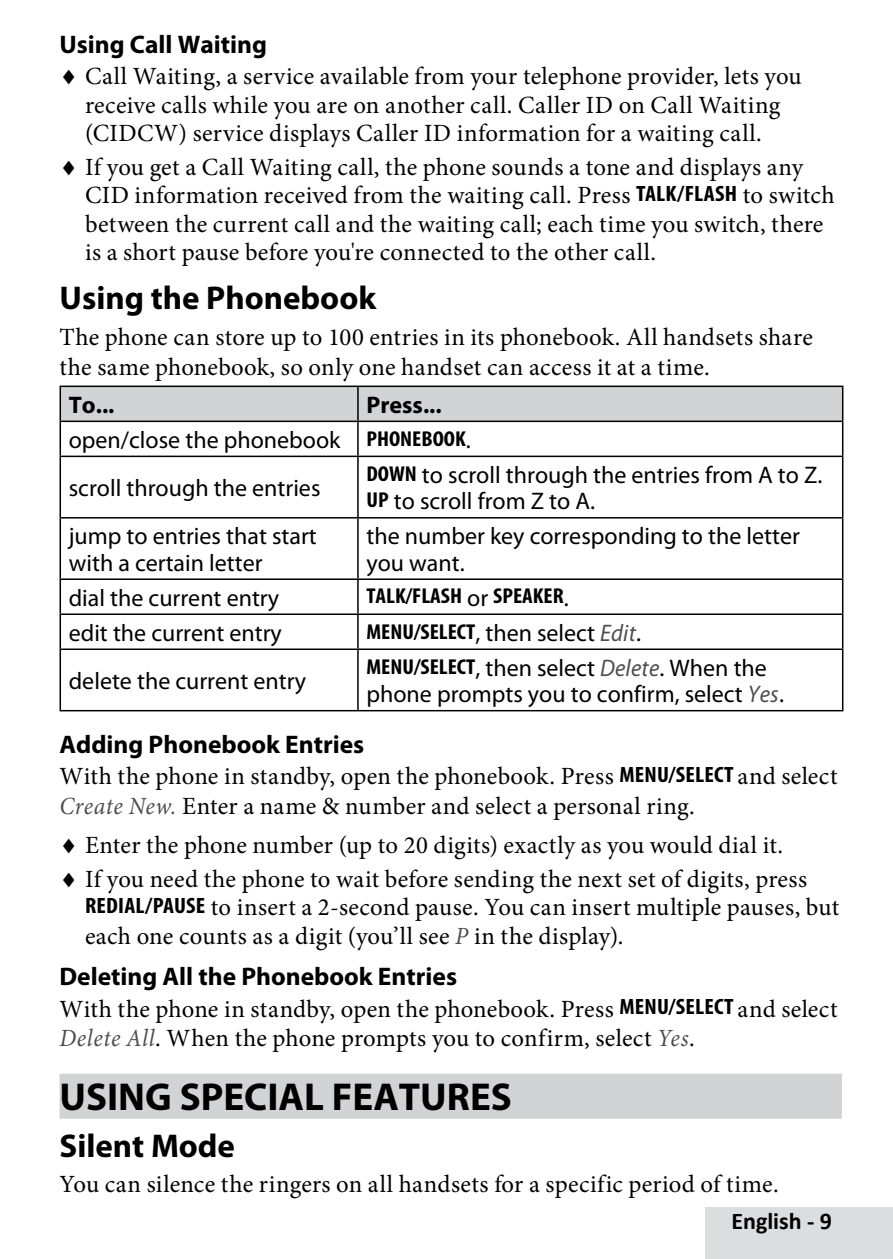
<style>
.page{position:relative;width:893px;height:1259px;background:#fff}
.page>*{position:absolute;margin:0;border:0;box-sizing:border-box;transform-origin:0 0}
.t1{font:700 39px "Myriad Pro";color:#000}
.t2{font:700 33px "Myriad Pro";color:#000}
.t3{font:700 25.5px "Myriad Pro";color:#000}
.t4{font:24.6px/28.5px "Minion Pro";letter-spacing:.01em;color:#000}
.t5{font:24px/26.4px "Myriad Pro";color:#000}
.t6{font:700 24px "Calibri";color:#000}
.t7{font:700 24px "Myriad Pro";color:#000}
.t8{font:700 condensed 21.6px "Myriad Pro";color:#000;scale:1.08 1}
.s1{font-family:"Myriad Pro";font-weight:700;font-stretch:condensed;font-size:22.2px}
.s2{font-weight:700}
.s3{font-weight:700;font-stretch:condensed;font-size:21.6px}
.s4{font-weight:400;font-stretch:normal;font-size:24px}
.s5{font-style:italic;color:#4d4d4f}
</style>
<div class="page">
<div style="left:706px;top:1208px;width:187px;height:51px;background:#dcddde"></div>
<div style="left:60px;top:1073px;width:782px;height:45px;background:#d1d3d4"></div>
<div style="left:61px;top:387px;width:781px;height:33px;background:#d1d3d4"></div>
<hr style="left:60px;top:385px;width:298px;height:2px;background:#000">
<hr style="left:60px;top:387px;width:1px;height:33px;background:#000">
<hr style="left:358px;top:385px;width:485px;height:2px;background:#000">
<hr style="left:357px;top:387px;width:2px;height:33px;background:#000">
<hr style="left:842px;top:387px;width:1px;height:33px;background:#000">
<hr style="left:60px;top:420px;width:298px;height:2px;background:#000">
<hr style="left:60px;top:422px;width:1px;height:33px;background:#000">
<hr style="left:358px;top:420px;width:485px;height:2px;background:#000">
<hr style="left:357px;top:422px;width:2px;height:33px;background:#000">
<hr style="left:842px;top:422px;width:1px;height:33px;background:#000">
<hr style="left:60px;top:455px;width:298px;height:2px;background:#000">
<hr style="left:60px;top:457px;width:1px;height:60px;background:#000">
<hr style="left:358px;top:455px;width:485px;height:2px;background:#000">
<hr style="left:357px;top:457px;width:2px;height:60px;background:#000">
<hr style="left:842px;top:457px;width:1px;height:60px;background:#000">
<hr style="left:60px;top:517px;width:298px;height:1px;background:#000">
<hr style="left:60px;top:518px;width:1px;height:60px;background:#000">
<hr style="left:358px;top:517px;width:485px;height:1px;background:#000">
<hr style="left:357px;top:518px;width:2px;height:60px;background:#000">
<hr style="left:842px;top:518px;width:1px;height:60px;background:#000">
<hr style="left:60px;top:578px;width:298px;height:2px;background:#000">
<hr style="left:60px;top:580px;width:1px;height:33px;background:#000">
<hr style="left:358px;top:578px;width:485px;height:2px;background:#000">
<hr style="left:357px;top:580px;width:2px;height:33px;background:#000">
<hr style="left:842px;top:580px;width:1px;height:33px;background:#000">
<hr style="left:60px;top:613px;width:298px;height:2px;background:#000">
<hr style="left:60px;top:615px;width:1px;height:33px;background:#000">
<hr style="left:358px;top:613px;width:485px;height:2px;background:#000">
<hr style="left:357px;top:615px;width:2px;height:33px;background:#000">
<hr style="left:842px;top:615px;width:1px;height:33px;background:#000">
<hr style="left:60px;top:648px;width:298px;height:2px;background:#000">
<hr style="left:60px;top:650px;width:1px;height:60px;background:#000">
<hr style="left:358px;top:648px;width:485px;height:2px;background:#000">
<hr style="left:357px;top:650px;width:2px;height:60px;background:#000">
<hr style="left:842px;top:650px;width:1px;height:60px;background:#000">
<hr style="left:60px;top:710px;width:298px;height:1px;background:#000">
<hr style="left:358px;top:710px;width:485px;height:1px;background:#000">
<p class="t3" style="left:60px;top:28px;width:209px">Using Call Waiting</p>
<p class="t4" style="left:60px;top:62px;width:744px;text-align:center">♦ Call Waiting, a service available from your telephone provider, lets you receive calls while you are on another call. Caller ID on Call Waiting (CIDCW) service displays Caller ID information for a waiting call.</p>
<p class="t4" style="left:85px;top:153px;width:751px;text-indent:-26px">♦ If you get a Call Waiting call, the phone sounds a tone and displays any CID information received from the waiting call. Press <span class="s1">TALK/FLASH</span> to switch between the current call and the waiting call; each time you switch, there is a short pause before you're connected to the other call.</p>
<h2 class="t2" style="left:60px;top:276px;width:318px">Using the Phonebook</h2>
<p class="t4" style="left:60px;top:322px;width:755px;line-height:29.7px">The phone can store up to 100 entries in its phonebook. All handsets share the same phonebook, so only one handset can access it at a time.</p>
<p class="t7" style="left:69px;top:389px;width:47px">To...</p>
<p class="t5" style="left:69px;top:387px;width:403px;line-height:35.1px;text-indent:298px"><span class="s2">Press... </span>open/close the phonebook <span class="s3">PHONEBOOK</span>.</p>
<p class="t5" style="left:69px;top:474px;width:253px">scroll through the entries</p>
<p class="t5" style="left:366px;top:461px;width:457px"><span class="s3">DOWN</span> to scroll through the entries from A to Z.<br><span class="s3">UP</span> to scroll from Z to A.</p>
<p class="t5" style="left:69px;top:523px;width:250px">jump to entries that start with a certain letter</p>
<p class="t5" style="left:366px;top:523px;width:435px">the number key corresponding to the letter you want.</p>
<p class="t5" style="left:69px;top:584px;width:212px">dial the current entry</p>
<p class="t8" style="left:366px;top:583px;width:189px">TALK/FLASH <span class="s4">or</span> SPEAKER<span class="s4">.</span></p>
<p class="t5" style="left:69px;top:619px;width:215px">edit the current entry</p>
<p class="t5" style="left:366px;top:619px;width:276px"><span class="s3">MENU/SELECT</span>, then select <span class="s5">Edit</span>.</p>
<p class="t5" style="left:69px;top:667px;width:239px">delete the current entry</p>
<p class="t5" style="left:366px;top:654px;width:419px"><span class="s3">MENU/SELECT</span>, then select <span class="s5">Delete</span>. When the phone prompts you to confirm, select <span class="s5">Yes</span>.</p>
<p class="t3" style="left:60px;top:727px;width:306px">Adding Phonebook Entries</p>
<p class="t4" style="left:60px;top:761px;width:779px;line-height:29.7px">With the phone in standby, open the phonebook. Press <span class="s1">MENU/SELECT</span> and select<br><span class="s5">Create New.</span> Enter a name &amp; number and select a personal ring.</p>
<p class="t4" style="left:60px;top:829px;width:749px;line-height:33.6px">♦ Enter the phone number (up to 20 digits) exactly as you would dial it. ♦ If you need the phone to wait before sending the next set of digits, press</p>
<p class="t4" style="left:85px;top:893px;width:756px"><span class="s1">REDIAL/PAUSE</span> to insert a 2-second pause. You can insert multiple pauses, but each one counts as a digit (you’ll see <span class="s5">P</span> in the display).</p>
<p class="t3" style="left:60px;top:960px;width:399px">Deleting All the Phonebook Entries</p>
<p class="t4" style="left:60px;top:994px;width:779px;line-height:29.7px">With the phone in standby, open the phonebook. Press <span class="s1">MENU/SELECT</span> and select<br><span class="s5">Delete All</span>. When the phone prompts you to confirm, select <span class="s5">Yes</span>.</p>
<h1 class="t1" style="left:60px;top:1071px;width:49px">Using</h1>
<h1 class="t1" style="left:180px;top:1071px;width:43px">Special</h1>
<h1 class="t1" style="left:332px;top:1071px;width:44px">Features</h1>
<h2 class="t2" style="left:60px;top:1124px;width:177px">Silent Mode</h2>
<p class="t4" style="left:60px;top:1170px;width:721px">You can silence the ringers on all handsets for a specific period of time.</p>
<p class="t6" style="left:731px;top:1205px;width:102px">English - 9</p>
</div>
